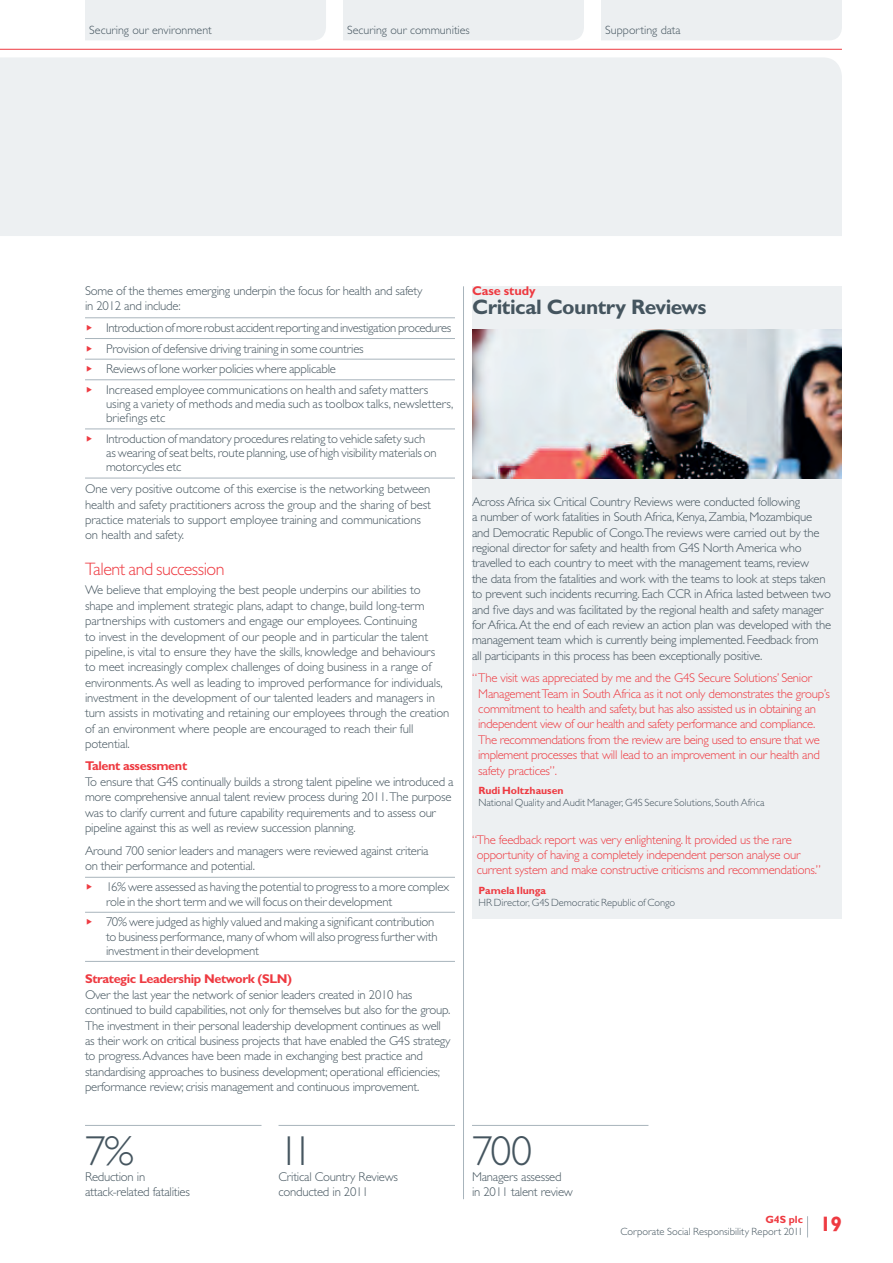
<style>
.page{position:relative;width:893px;height:1263px;background:#fff}
.page>*{position:absolute;margin:0;border:0;box-sizing:border-box;transform-origin:0 0}
.t1{font:300 42px "Gill Sans Std";color:#45555f}
.t2{font:700 21px "Gill Sans Std";letter-spacing:-.025em;color:#45555f}
.t3{font:300 18px "Gill Sans Std";letter-spacing:-.03em;color:#ee3a41}
.t4{font:300 12.75px/15.5px "Gill Sans Std";letter-spacing:-.02em;color:#45555f}
.t5{font:300 12.75px/15.5px "Gill Sans Std";letter-spacing:-.02em;color:#ee3a41}
.t6{font:300 12.75px/14.2px "Gill Sans Std";color:#45555f}
.t7{font:700 12.75px "Gill Sans Std";letter-spacing:-.03em;color:#ee3a41}
.t8{font:700 12.75px "Gill Sans Std";letter-spacing:-.005em;color:#ee3a41}
.t9{font:300 12px "Gill Sans Std";color:#45555f}
.t10{font:300 10.5px/12px "Gill Sans Std";color:#45555f}
.t11{font:700 10.5px "Gill Sans Std";letter-spacing:-.005em;color:#ee3a41}
.s1{color:#ee3a41}
.s2{font-weight:700;color:#ee3a41}
</style>
<div class="page">
<div style="left:0;top:57px;width:842px;height:179px;background:#edf0f2"></div>
<hr style="left:0;top:49px;width:842px;height:1px;background:#ee3a41">
<div style="left:85px;top:0;width:241px;height:40px;background:#eceff1"></div>
<div style="left:343px;top:0;width:241px;height:40px;background:#eceff1"></div>
<div style="left:601px;top:0;width:241px;height:40px;background:#eceff1"></div>
<svg style="left:807px;top:1216px;width:1px;height:21px"></svg>
<hr style="left:463px;top:286px;width:1px;height:913px;background:#a8b4bc">
<hr style="left:85px;top:318px;width:370px;height:1px;background:#a8b4bc">
<hr style="left:85px;top:338px;width:370px;height:1px;background:#a8b4bc">
<hr style="left:85px;top:359px;width:370px;height:1px;background:#a8b4bc">
<hr style="left:85px;top:379px;width:370px;height:1px;background:#a8b4bc">
<hr style="left:85px;top:429px;width:370px;height:1px;background:#a8b4bc">
<hr style="left:85px;top:478px;width:370px;height:1px;background:#a8b4bc">
<hr style="left:85px;top:877px;width:370px;height:1px;background:#a8b4bc">
<hr style="left:85px;top:912px;width:370px;height:1px;background:#a8b4bc">
<hr style="left:85px;top:961px;width:370px;height:1px;background:#a8b4bc">
<hr style="left:85px;top:1125px;width:176px;height:1px;background:#a8b4bc">
<hr style="left:279px;top:1125px;width:176px;height:1px;background:#a8b4bc">
<hr style="left:472px;top:1125px;width:176px;height:1px;background:#a8b4bc">
<div style="left:472px;top:286px;width:370px;height:633px;background:#edf0f2"></div>
<img style="left:472px;top:329px;width:370px;height:150px">
<p class="t9" style="left:89px;top:23px;width:124px">Securing our environment</p>
<p class="t9" style="left:347px;top:23px;width:124px">Securing our communities</p>
<p class="t9" style="left:605px;top:23px;width:77px">Supporting data</p>
<p class="t4" style="left:85px;top:283px;width:339px">Some of the themes emerging underpin the focus for health and safety in 2012 and include:</p>
<p class="t4" style="left:85px;top:320px;width:368px"><span class="s1">◆</span> Introduction of more robust accident reporting and investigation procedures</p>
<p class="t4" style="left:85px;top:341px;width:280px"><span class="s1">◆</span> Provision of defensive driving training in some countries</p>
<p class="t4" style="left:85px;top:361px;width:252px"><span class="s1">◆</span> Reviews of lone worker policies where applicable</p>
<p class="t6" style="left:106px;top:382px;width:349px;text-indent:-21px"><span class="s1">◆</span> Increased employee communications on health and safety matters using a variety of methods and media such as toolbox talks, newsletters, briefings etc</p>
<p class="t4" style="left:106px;top:432px;width:332px;line-height:14.2px;text-indent:-21px"><span class="s1">◆</span> Introduction of mandatory procedures relating to vehicle safety such as wearing of seat belts, route planning, use of high visibility materials on motorcycles etc</p>
<p class="t4" style="left:85px;top:481px;width:348px">One very positive outcome of this exercise is the networking between health and safety practitioners across the group and the sharing of best practice materials to support employee training and communications on health and safety.</p>
<h3 class="t3" style="left:85px;top:559px;width:141px">Talent and succession</h3>
<p class="t4" style="left:85px;top:582px;width:366px">We believe that employing the best people underpins our abilities to shape and implement strategic plans, adapt to change, build long-term partnerships with customers and engage our employees. Continuing<br>to invest in the development of our people and in particular the talent pipeline, is vital to ensure they have the skills, knowledge and behaviours<br>to meet increasingly complex challenges of doing business in a range of environments. As well as leading to improved performance for individuals, investment in the development of our talented leaders and managers in turn assists in motivating and retaining our employees through the creation of an environment where people are encouraged to reach their full potential.</p>
<p class="t7" style="left:85px;top:758px;width:104px">Talent assessment</p>
<p class="t4" style="left:85px;top:774px;width:370px">To ensure that G4S continually builds a strong talent pipeline we introduced a more comprehensive annual talent review process during 2011. The purpose was to clarify current and future capability requirements and to assess our pipeline against this as well as review succession planning.</p>
<p class="t4" style="left:85px;top:843px;width:345px">Around 700 senior leaders and managers were reviewed against criteria on their performance and potential.</p>
<p class="t4" style="left:106px;top:880px;width:345px;line-height:14.2px;text-indent:-21px"><span class="s1">◆</span> 16% were assessed as having the potential to progress to a more complex role in the short term and we will focus on their development</p>
<p class="t4" style="left:106px;top:915px;width:333px;line-height:14.2px;text-indent:-21px"><span class="s1">◆</span> 70% were judged as highly valued and making a significant contribution to business performance, many of whom will also progress further with investment in their development</p>
<p class="t7" style="left:85px;top:971px;width:209px">Strategic Leadership Network (SLN)</p>
<p class="t4" style="left:85px;top:987px;width:367px">Over the last year the network of senior leaders created in 2010 has continued to build capabilities, not only for themselves but also for the group.<br>The investment in their personal leadership development continues as well as their work on critical business projects that have enabled the G4S strategy to progress. Advances have been made in exchanging best practice and standardising approaches to business development; operational efficiencies; performance review; crisis management and continuous improvement.</p>
<h1 class="t1" style="left:85px;top:1127px;width:50px">7%</h1>
<p class="t4" style="left:85px;top:1169px;width:106px">Reduction in attack‑related fatalities</p>
<h1 class="t1" style="left:279px;top:1127px;width:36px">11</h1>
<p class="t4" style="left:279px;top:1169px;width:121px">Critical Country Reviews conducted in 2011</p>
<p class="t8" style="left:472px;top:283px;width:65px">Case study</p>
<h2 class="t2" style="left:472px;top:295px;width:236px">Critical Country Reviews</h2>
<p class="t4" style="left:472px;top:494px;width:361px">Across Africa six Critical Country Reviews were conducted following<br>a number of work fatalities in South Africa, Kenya, Zambia, Mozambique and Democratic Republic of Congo.The reviews were carried out by the regional director for safety and health from G4S North America who travelled to each country to meet with the management teams, review<br>the data from the fatalities and work with the teams to look at steps taken to prevent such incidents recurring. Each CCR in Africa lasted between two and five days and was facilitated by the regional health and safety manager for Africa. At the end of each review an action plan was developed with the management team which is currently being implemented. Feedback from all participants in this process has been exceptionally positive.</p>
<p class="t5" style="left:478px;top:670px;width:353px;text-indent:-6px">“ The visit was appreciated by me and the G4S Secure Solutions’ Senior Management Team in South Africa as it not only demonstrates the group’s commitment to health and safety, but has also assisted us in obtaining an independent view of our health and safety performance and compliance.<br>The recommendations from the review are being used to ensure that we implement processes that will lead to an improvement in our health and safety practices”.</p>
<p class="t11" style="left:478px;top:784px;width:87px">Rudi Holtzhausen</p>
<p class="t10" style="left:478px;top:796px;width:288px">National Quality and Audit Manager, G4S Secure Solutions, South Africa</p>
<p class="t5" style="left:477px;top:832px;width:345px;text-indent:-5px">“The feedback report was very enlightening. It provided us the rare opportunity of having a completely independent person analyse our current system and make constructive criticisms and recommendations.”</p>
<p class="t11" style="left:478px;top:884px;width:69px">Pamela Ilunga</p>
<p class="t10" style="left:478px;top:896px;width:198px">HR Director, G4S Democratic Republic of Congo</p>
<h1 class="t1" style="left:472px;top:1127px;width:62px">700</h1>
<p class="t4" style="left:472px;top:1169px;width:102px">Managers assessed in 2011 talent review</p>
<p class="t10" style="left:620px;top:1214px;width:223px;text-indent:145px"><span class="s2">G4S plc<br></span>Corporate Social Responsibility Report 2011 <sup>19</sup></p>
</div>
